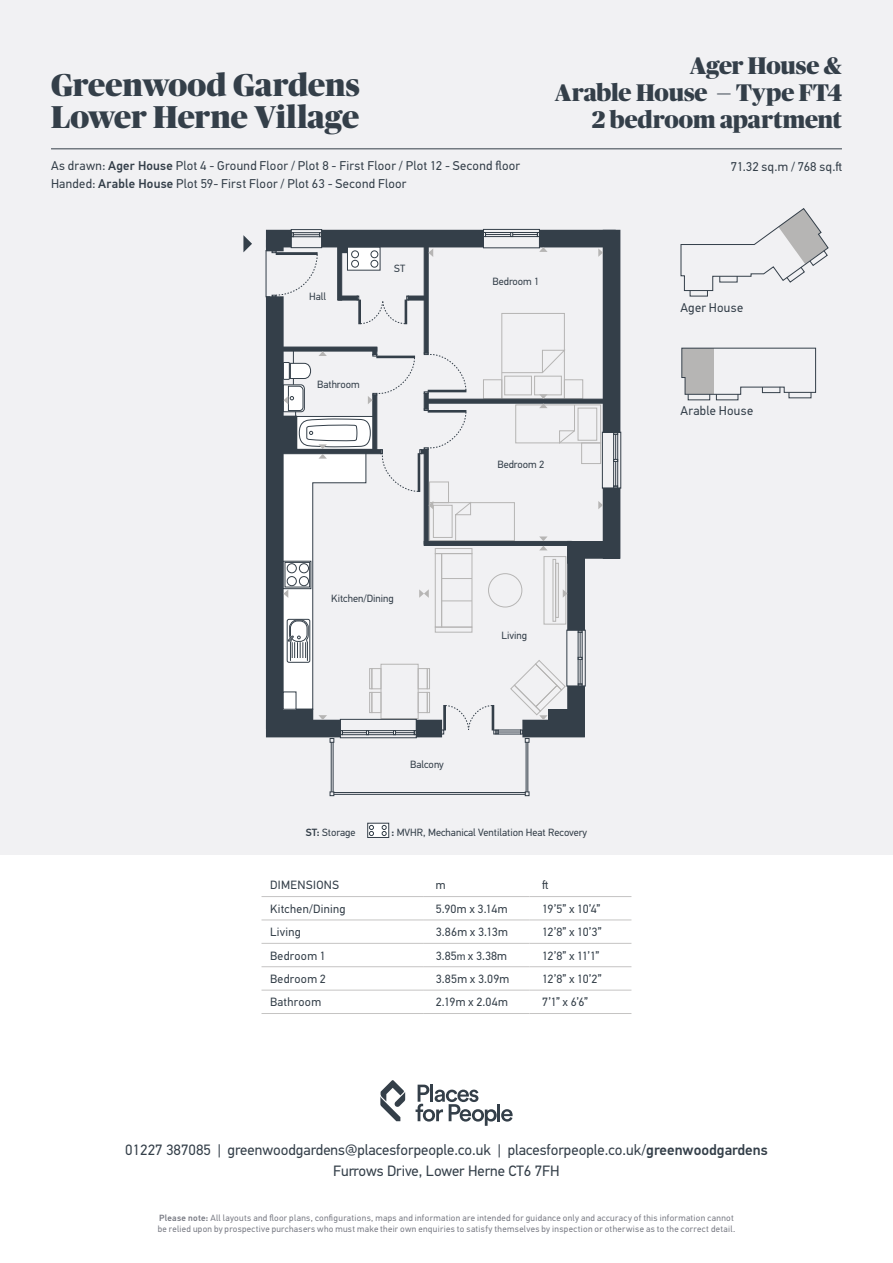
<style>
.page{position:relative;width:893px;height:1263px;background:#fff}
.page>*{position:absolute;margin:0;border:0;box-sizing:border-box;transform-origin:0 0}
.t1{font:900 31.5px/31.5px "Publico Banner";color:#343f49}
.t2{font:900 24px/27px "Publico Banner";letter-spacing:-.005em;color:#343f49;text-align:right}
.t3{font:15px/21px "PF Din Text Std";color:#343f49;text-align:center}
.t4{font:12.75px/18px "PF Din Text Std";letter-spacing:.02em;color:#343f49}
.t5{font:12px "PF Din Text Std";letter-spacing:.025em;color:#343f49}
.t6{font:10.5px "PF Din Text Std";color:#343f49}
.t7{font:9px/10.8px "PF Din Text Std";letter-spacing:.035em;color:#797b84}
.s1{font-weight:500}
.s2{font-family:"Arial";font-size:10.5px}
</style>
<div class="page">
<div style="left:0;top:0;width:893px;height:855px;background:#f1f1f3"></div>
<hr style="left:51px;top:149px;width:791px;height:1px;background:#343f49">
<svg style="left:416px;top:1085px;width:97px;height:41px"></svg>
<svg style="left:380px;top:1080px;width:25px;height:41px"></svg>
<div style="left:368px;top:823px;width:21px;height:14px;background:#fff;border:1px solid #343f49"></div>
<svg style="left:382px;top:825px;width:4px;height:11px"></svg>
<svg style="left:369px;top:825px;width:5px;height:11px"></svg>
<hr style="left:261px;top:920px;width:162px;height:1px;background:#c5c4c3">
<hr style="left:423px;top:920px;width:106px;height:1px;background:#c5c4c3">
<hr style="left:529px;top:920px;width:102px;height:1px;background:#c5c4c3">
<hr style="left:261px;top:943px;width:162px;height:1px;background:#c5c4c3">
<hr style="left:423px;top:943px;width:106px;height:1px;background:#c5c4c3">
<hr style="left:529px;top:943px;width:102px;height:1px;background:#c5c4c3">
<hr style="left:261px;top:966px;width:162px;height:1px;background:#c5c4c3">
<hr style="left:423px;top:966px;width:106px;height:1px;background:#c5c4c3">
<hr style="left:529px;top:966px;width:102px;height:1px;background:#c5c4c3">
<hr style="left:261px;top:990px;width:162px;height:1px;background:#c5c4c3">
<hr style="left:423px;top:990px;width:106px;height:1px;background:#c5c4c3">
<hr style="left:529px;top:990px;width:102px;height:1px;background:#c5c4c3">
<hr style="left:261px;top:1013px;width:162px;height:1px;background:#c5c4c3">
<hr style="left:423px;top:1013px;width:106px;height:1px;background:#c5c4c3">
<hr style="left:529px;top:1013px;width:102px;height:1px;background:#c5c4c3">
<hr style="left:261px;top:896px;width:162px;height:1px;background:#c5c4c3">
<hr style="left:423px;top:896px;width:106px;height:1px;background:#c5c4c3">
<hr style="left:529px;top:896px;width:102px;height:1px;background:#c5c4c3">
<svg style="left:680px;top:208px;width:149px;height:84px"></svg>
<div style="left:690px;top:290px;width:18px;height:6px;border:1px solid #343f49"></div>
<svg style="left:349px;top:249px;width:29px;height:19px"></svg>
<div style="left:347px;top:247px;width:33px;height:23px;border:1px solid #343f49"></div>
<div style="left:502px;top:313px;width:63px;height:86px;border:1px solid #b6b5b4"></div>
<div style="left:564px;top:380px;width:19px;height:19px;border:1px solid #b6b5b4"></div>
<div style="left:515px;top:405px;width:86px;height:38px;border:1px solid #b6b5b4"></div>
<div style="left:578px;top:408px;width:19px;height:32px;border:1px solid #b6b5b4"></div>
<div style="left:581px;top:443px;width:20px;height:21px;border:1px solid #b6b5b4"></div>
<div style="left:352px;top:251px;width:6px;height:7px;background:#fff;border-radius:50%"></div>
<div style="left:351px;top:251px;width:8px;height:7px;border:1px solid #343f49;border-radius:50%"></div>
<div style="left:352px;top:260px;width:6px;height:7px;background:#fff;border-radius:50%"></div>
<div style="left:351px;top:260px;width:8px;height:7px;border:1px solid #343f49;border-radius:50%"></div>
<div style="left:371px;top:251px;width:7px;height:7px;background:#fff;border-radius:50%"></div>
<div style="left:371px;top:251px;width:7px;height:7px;border:1px solid #343f49;border-radius:50%"></div>
<div style="left:371px;top:260px;width:7px;height:7px;background:#fff;border-radius:50%"></div>
<div style="left:371px;top:260px;width:7px;height:7px;border:1px solid #343f49;border-radius:50%"></div>
<div style="left:540px;top:230px;width:75px;height:17px;background:#343f49"></div>
<div style="left:322px;top:230px;width:161px;height:17px;background:#343f49"></div>
<div style="left:266px;top:230px;width:25px;height:17px;background:#343f49"></div>
<div style="left:266px;top:240px;width:17px;height:11px;background:#343f49"></div>
<div style="left:266px;top:297px;width:17px;height:431px;background:#343f49"></div>
<div style="left:266px;top:720px;width:74px;height:17px;background:#343f49"></div>
<div style="left:523px;top:720px;width:61px;height:17px;background:#343f49"></div>
<div style="left:523px;top:720px;width:62px;height:17px;border:1px solid #343f49"></div>
<div style="left:568px;top:686px;width:16px;height:40px;background:#343f49"></div>
<div style="left:567px;top:686px;width:18px;height:40px;border:1px solid #343f49"></div>
<div style="left:568px;top:549px;width:16px;height:81px;background:#343f49"></div>
<div style="left:567px;top:549px;width:18px;height:81px;border:1px solid #343f49"></div>
<div style="left:603px;top:488px;width:17px;height:70px;background:#343f49"></div>
<div style="left:603px;top:230px;width:17px;height:202px;background:#343f49"></div>
<div style="left:568px;top:541px;width:44px;height:17px;background:#343f49"></div>
<hr style="left:408px;top:296px;width:19px;height:4px;background:#343f49">
<hr style="left:338px;top:296px;width:19px;height:4px;background:#343f49">
<hr style="left:424px;top:244px;width:4px;height:109px;background:#343f49">
<hr style="left:427px;top:399px;width:189px;height:4px;background:#343f49">
<svg style="left:337px;top:247px;width:5px;height:53px"></svg>
<div style="left:340px;top:246px;width:7px;height:7px;background:#343f49"></div>
<div style="left:340px;top:245px;width:8px;height:8px;border:1px solid #343f49"></div>
<svg style="left:272px;top:251px;width:46px;height:46px"></svg>
<svg style="left:357px;top:296px;width:51px;height:28px"></svg>
<div style="left:483px;top:229px;width:57px;height:19px;border:1px solid #343f49"></div>
<svg style="left:483px;top:232px;width:57px;height:5px"></svg>
<div style="left:602px;top:432px;width:19px;height:56px;border:1px solid #343f49"></div>
<svg style="left:613px;top:432px;width:5px;height:56px"></svg>
<svg style="left:293px;top:232px;width:27px;height:5px"></svg>
<div style="left:291px;top:229px;width:31px;height:19px;border:1px solid #343f49"></div>
<svg style="left:525px;top:792px;width:4px;height:4px"></svg>
<svg style="left:330px;top:792px;width:4px;height:4px"></svg>
<hr style="left:333px;top:742px;width:1px;height:50px;background:#343f49">
<hr style="left:331px;top:742px;width:1px;height:50px;background:#343f49">
<hr style="left:334px;top:792px;width:191px;height:1px;background:#343f49">
<hr style="left:334px;top:794px;width:191px;height:1px;background:#343f49">
<hr style="left:528px;top:742px;width:1px;height:50px;background:#343f49">
<hr style="left:526px;top:742px;width:1px;height:50px;background:#343f49">
<svg style="left:243px;top:235px;width:9px;height:17px"></svg>
<svg style="left:539px;top:247px;width:9px;height:5px"></svg>
<svg style="left:428px;top:248px;width:5px;height:9px"></svg>
<svg style="left:598px;top:501px;width:5px;height:8px"></svg>
<svg style="left:598px;top:248px;width:5px;height:9px"></svg>
<svg style="left:277px;top:347px;width:305px;height:395px"></svg>
<svg style="left:681px;top:347px;width:136px;height:48px"></svg>
<h1 class="t1" style="left:51px;top:67px;width:310px">Greenwood Gardens<br>Lower Herne Village</h1>
<h3 class="t4" style="left:51px;top:157px;width:471px">As drawn: <span class="s1">Ager House</span> Plot 4 - Ground Floor / Plot 8 - First Floor / Plot 12 - Second floor<br>Handed: <span class="s1">Arable House</span> Plot 59- First Floor / Plot 63 - Second Floor</h3>
<h2 class="t2" style="left:555px;top:51px;width:288px">Ager House &amp;<br>Arable House — Type FT4<br>2 bedroom apartment</h2>
<h3 class="t4" style="left:731px;top:158px;width:113px">71.32 sq.m / 768 sq.ft</h3>
<p class="t6" style="left:309px;top:290px;width:18px">Hall</p>
<p class="t6" style="left:317px;top:378px;width:44px">Bathroom</p>
<p class="t6" style="left:394px;top:262px;width:12px">ST</p>
<p class="t6" style="left:492px;top:275px;width:49px">Bedroom 1</p>
<p class="t6" style="left:497px;top:458px;width:49px">Bedroom 2</p>
<h3 class="t4" style="left:680px;top:298px;width:64px">Ager House</h3>
<h3 class="t4" style="left:680px;top:402px;width:74px">Arable House</h3>
<p class="t6" style="left:331px;top:592px;width:64px">Kitchen/Dining</p>
<p class="t6" style="left:410px;top:758px;width:35px">Balcony</p>
<p class="t6" style="left:501px;top:629px;width:27px">Living</p>
<p class="t6" style="left:306px;top:826px;width:51px"><span class="s1">ST:</span> Storage</p>
<p class="t6" style="left:391px;top:826px;width:197px"><span class="s1">:</span> MVHR, Mechanical Ventilation Heat Recovery</p>
<h3 class="t5" style="left:270px;top:878px;width:70px">DIMENSIONS</h3>
<h3 class="t5" style="left:436px;top:878px;width:11px">m</h3>
<h3 class="t5" style="left:542px;top:878px;width:8px">ft</h3>
<h3 class="t5" style="left:270px;top:901px;width:77px">Kitchen/Dining</h3>
<h3 class="t5" style="left:436px;top:901px;width:73px">5.90m x 3.14m</h3>
<h3 class="t5" style="left:542px;top:901px;width:60px">19’5” x 10’4”</h3>
<h3 class="t5" style="left:270px;top:925px;width:33px">Living</h3>
<h3 class="t5" style="left:436px;top:925px;width:73px">3.86m x 3.13m</h3>
<h3 class="t5" style="left:542px;top:925px;width:61px">12’8” x 10’3”</h3>
<h3 class="t5" style="left:270px;top:948px;width:57px">Bedroom 1</h3>
<h3 class="t5" style="left:436px;top:948px;width:72px">3.85<span class="s2">m</span> x 3.38m</h3>
<h3 class="t5" style="left:542px;top:948px;width:59px">12’8” x 11’1”</h3>
<h3 class="t5" style="left:270px;top:972px;width:57px">Bedroom 2</h3>
<h3 class="t5" style="left:436px;top:972px;width:75px">3.85m x 3.09m</h3>
<h3 class="t5" style="left:542px;top:972px;width:61px">12’8” x 10’2”</h3>
<h3 class="t5" style="left:270px;top:995px;width:53px">Bathroom</h3>
<h3 class="t5" style="left:436px;top:995px;width:73px">2.19m x 2.04m</h3>
<h3 class="t5" style="left:542px;top:995px;width:47px">7’1” x 6’6”</h3>
<h3 class="t3" style="left:125px;top:1139px;width:644px">01227 387085 | greenwoodgardens@placesforpeople.co.uk | placesforpeople.co.uk/<span class="s1">greenwoodgardens<br></span>Furrows Drive, Lower Herne CT6 7FH</h3>
<p class="t7" style="left:158px;top:1213px;width:579px"><span class="s1">Please note:</span> All layouts and floor plans, configurations, maps and information are intended for guidance only and accuracy of this information cannot be relied upon by prospective purchasers who must make their own enquiries to satisfy themselves by inspection or otherwise as to the correct detail.</p>
</div>
